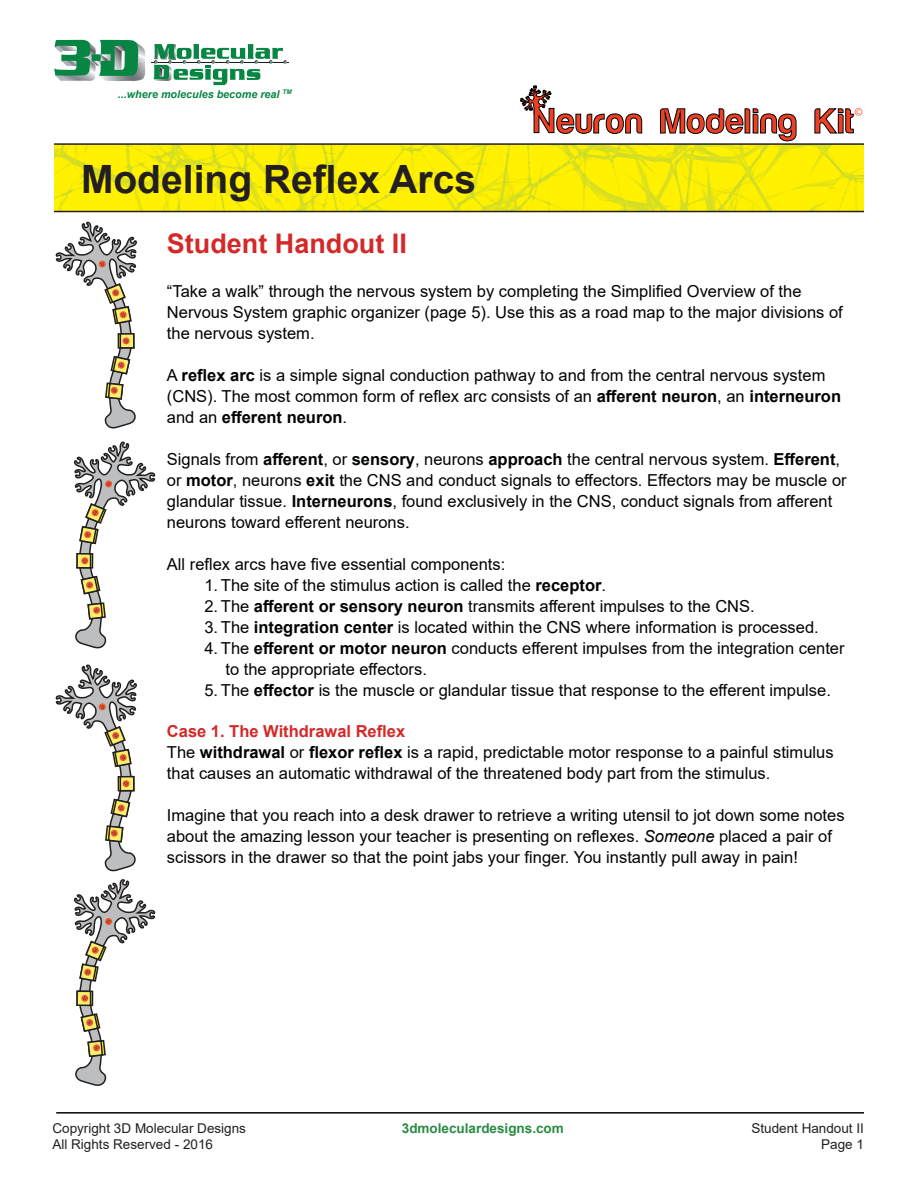
<style>
.page{position:relative;width:918px;height:1188px;background:#fff}
.page>*{position:absolute;margin:0;border:0;box-sizing:border-box;transform-origin:0 0}
.t1{font:700 39px "Arial";color:#231f20}
.t2{font:700 35.55px "Harabara Mais Bold Harabara Mais";color:#ef3f23}
.t3{font:700 27px "Arial";color:#d32929}
.t4{font:16.5px/21px "Arial";color:#020304}
.t5{font:13.5px/16.2px "Arial";color:#231f20}
.t6{font:700 13.5px "Arial";color:#298c43}
.t7{font:12.3px "Myriad Pro";color:#ef3f23}
.t8{font:italic 700 10.8px "Arial";color:#068543}
.s1{font-weight:700}
.s2{font-weight:700;color:#d32929}
.s3{font-style:italic}
</style>
<div class="page">
<hr style="left:152px;top:62px;width:137px;height:1px;background:#201c1e">
<svg style="left:54px;top:40px;width:91px;height:41px"></svg>
<svg style="left:153px;top:44px;width:134px;height:41px"></svg>
<img style="left:54px;top:146px;width:810px;height:63px">
<div style="left:47px;top:143px;width:831px;height:69px;border:2px solid #231f20"></div>
<div style="left:32px;top:135px;width:21px;height:79px;background:#fff"></div>
<div style="left:864px;top:139px;width:31px;height:75px;background:#fff"></div>
<hr style="left:56px;top:1112px;width:808px;height:2px;background:#020304">
<svg style="left:660px;top:108px;width:137px;height:34px"></svg>
<svg style="left:814px;top:108px;width:40px;height:26px"></svg>
<svg style="left:520px;top:85px;width:122px;height:49px"></svg>
<svg style="left:55px;top:221px;width:101px;height:893px"></svg>
<p class="t8" style="left:118px;top:87px;width:175px">...where molecules become real <sup>TM</sup></p>
<h1 class="t1" style="left:81px;top:152px;width:397px">Modeling Reflex Arcs</h1>
<h2 class="t2" style="left:556px;top:100px;width:300px">euron Modeling Kit</h2>
<p class="t7" style="left:854px;top:104px;width:10px">©</p>
<h3 class="t3" style="left:167px;top:224px;width:242px">Student Handout II</h3>
<p class="t4" style="left:167px;top:281px;width:677px">“Take a walk” through the nervous system by completing the Simplified Overview of the<br>Nervous System graphic organizer (page 5). Use this as a road map to the major divisions of the nervous system.</p>
<p class="t4" style="left:167px;top:365px;width:676px">A <span class="s1">reflex arc</span> is a simple signal conduction pathway to and from the central nervous system (CNS). The most common form of reflex arc consists of an <span class="s1">afferent neuron</span>, an <span class="s1">interneuron </span>and an <span class="s1">efferent neuron</span>.</p>
<p class="t4" style="left:167px;top:449px;width:681px">Signals from <span class="s1">afferent</span>, or <span class="s1">sensory</span>, neurons <span class="s1">approach</span> the central nervous system. <span class="s1">Efferent</span>, or <span class="s1">motor</span>, neurons <span class="s1">exit</span> the CNS and conduct signals to effectors. Effectors may be muscle or glandular tissue. <span class="s1">Interneurons</span>, found exclusively in the CNS, conduct signals from afferent neurons toward efferent neurons.</p>
<p class="t4" style="left:167px;top:554px;width:340px">All reflex arcs have five essential components:</p>
<p class="t4" style="left:204px;top:575px;width:403px">1. The site of the stimulus action is called the <span class="s1">receptor</span>.</p>
<p class="t4" style="left:204px;top:596px;width:552px">2. The <span class="s1">afferent or sensory neuron</span> transmits afferent impulses to the CNS.</p>
<p class="t4" style="left:204px;top:617px;width:616px">3. The <span class="s1">integration center</span> is located within the CNS where information is processed.</p>
<p class="t4" style="left:226px;top:638px;width:621px;text-indent:-21px">4. The <span class="s1">efferent or motor neuron</span> conducts efferent impulses from the integration center to the appropriate effectors.</p>
<p class="t4" style="left:204px;top:680px;width:628px">5. The <span class="s1">effector</span> is the muscle or glandular tissue that response to the efferent impulse.</p>
<p class="t4" style="left:167px;top:721px;width:668px"><span class="s2">Case 1. The Withdrawal Reflex<br></span>The <span class="s1">withdrawal</span> or <span class="s1">flexor reflex</span> is a rapid, predictable motor response to a painful stimulus that causes an automatic withdrawal of the threatened body part from the stimulus.</p>
<p class="t4" style="left:167px;top:805px;width:679px">Imagine that you reach into a desk drawer to retrieve a writing utensil to jot down some notes about the amazing lesson your teacher is presenting on reflexes. <span class="s3">Someone</span> placed a pair of scissors in the drawer so that the point jabs your finger. You instantly pull away in pain!</p>
<p class="t5" style="left:52px;top:1120px;width:195px">Copyright 3D Molecular Designs<br>All Rights Reserved - 2016</p>
<p class="t6" style="left:402px;top:1119px;width:164px">3dmoleculardesigns.com</p>
<p class="t5" style="left:751px;top:1120px;width:114px;text-align:right">Student Handout II<br>Page 1</p>
</div>
